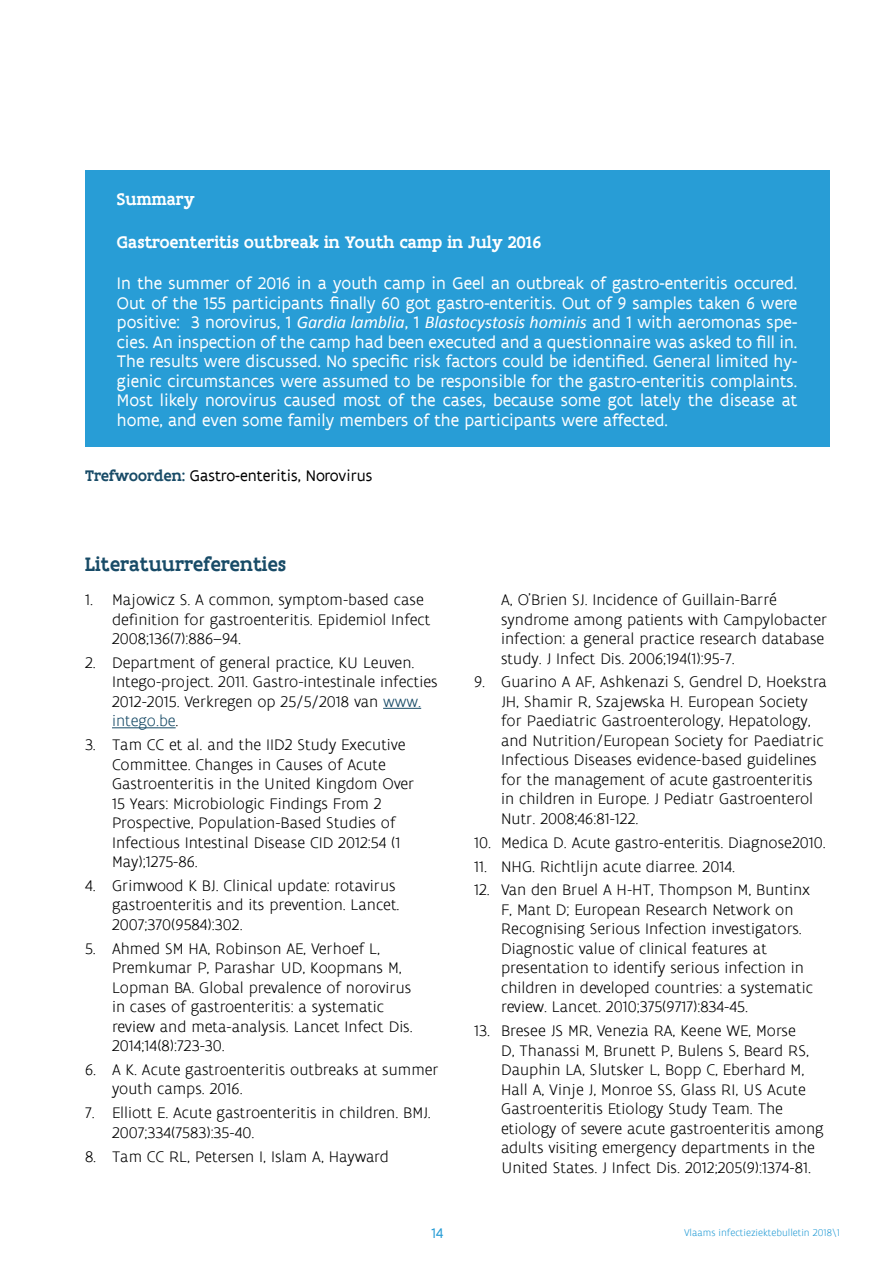
<style>
.page{position:relative;width:893px;height:1263px;background:#fff}
.page>*{position:absolute;margin:0;border:0;box-sizing:border-box;transform-origin:0 0}
.t1{font:500 21px "Flanders Art Serif";color:#184b67}
.t2{font:18px/19.5px "Flanders Art Sans";color:#fff;text-align:justify}
.t3{font:500 18px "Flanders Art Serif";color:#fff}
.t4{font:300 16.5px/19.5px "Flanders Art Sans";color:#000}
.t5{font:16.5px "Flanders Art Sans";color:#000}
.t6{font:15px "Flanders Art Sans";color:#289dd6}
.t7{font:300 10.5px "Flanders Art Sans";color:#289dd6}
.s1{font-family:"Calibri";font-style:italic}
.s2{font-family:"Flanders Art Serif";font-weight:500;color:#184b67}
.s3{color:#184b67}
</style>
<div class="page">
<hr style="left:383px;top:708px;width:38px;height:1px;background:#184b67">
<hr style="left:112px;top:727px;width:64px;height:1px;background:#184b67">
<div style="left:85px;top:170px;width:744px;height:277px;background:#289dd6"></div>
<p class="t3" style="left:117px;top:187px;width:80px">Summary</p>
<p class="t3" style="left:117px;top:231px;width:426px">Gastroenteritis outbreak in Youth camp in July 2016</p>
<p class="t2" style="left:117px;top:274px;width:682px">In the summer of 2016 in a youth camp in Geel an outbreak of gastro-enteritis occured.<br>Out of the 155 participants finally 60 got gastro-enteritis. Out of 9 samples taken 6 were positive: 3 norovirus, 1 <span class="s1">Gardia lamblia</span>, 1 <span class="s1">Blastocystosis hominis</span> and 1 with aeromonas spe&shy;cies. An inspection of the camp had been executed and a questionnaire was asked to fill in.<br>The results were discussed. No specific risk factors could be identified. General limited hy&shy;gienic circumstances were assumed to be responsible for the gastro-enteritis complaints.<br>Most likely norovirus caused most of the cases, because some got lately the disease at home, and even some family members of the participants were affected.</p>
<p class="t5" style="left:85px;top:465px;width:289px"><span class="s2">Trefwoorden:</span> Gastro-enteritis, Norovirus</p>
<p class="t1" style="left:85px;top:551px;width:203px">Literatuurreferenties</p>
<p class="t4" style="left:112px;top:590px;width:320px;text-indent:-27px">1. Majowicz S. A common, symptom-based case definition for gastroenteritis. Epidemiol Infect<br>2008;136(7):886–94.</p>
<p class="t4" style="left:112px;top:653px;width:327px;text-indent:-27px">2. Department of general practice, KU Leuven.<br>Intego-project. 2011. Gastro-intestinale infecties 2012-2015. Verkregen op 25/5/2018 van <span class="s3">www. intego.be</span>.</p>
<p class="t4" style="left:112px;top:735px;width:304px;text-indent:-27px">3. Tam CC et al. and the IID2 Study Executive Committee. Changes in Causes of Acute Gastroenteritis in the United Kingdom Over 15 Years: Microbiologic Findings From 2<br>Prospective, Population-Based Studies of Infectious Intestinal Disease CID 2012:54 (1<br>May);1275-86.</p>
<p class="t4" style="left:112px;top:876px;width:289px;text-indent:-27px">4. Grimwood K BJ. Clinical update: rotavirus gastroenteritis and its prevention. Lancet.<br>2007;370(9584):302.</p>
<p class="t4" style="left:112px;top:939px;width:302px;text-indent:-27px">5. Ahmed SM HA, Robinson AE, Verhoef L, Premkumar P, Parashar UD, Koopmans M, Lopman BA. Global prevalence of norovirus in cases of gastroenteritis: a systematic review and meta-analysis. Lancet Infect Dis.<br>2014;14(8):723-30.</p>
<p class="t4" style="left:112px;top:1060px;width:328px;text-indent:-27px">6. A K. Acute gastroenteritis outbreaks at summer youth camps. 2016.</p>
<p class="t4" style="left:112px;top:1103px;width:320px;text-indent:-27px">7. Elliott E. Acute gastroenteritis in children. BMJ.<br>2007;334(7583):35-40.</p>
<p class="t4" style="left:85px;top:1147px;width:305px">8. Tam CC RL, Petersen I, Islam A, Hayward</p>
<p class="t4" style="left:501px;top:590px;width:328px">A, O'Brien SJ. Incidence of Guillain-Barré syndrome among patients with Campylobacter infection: a general practice research database study. J Infect Dis. 2006;194(1):95-7.</p>
<p class="t4" style="left:501px;top:673px;width:327px;text-indent:-27px">9. Guarino A AF, Ashkenazi S, Gendrel D, Hoekstra JH, Shamir R, Szajewska H. European Society for Paediatric Gastroenterology, Hepatology, and Nutrition/European Society for Paediatric Infectious Diseases evidence-based guidelines for the management of acute gastroenteritis in children in Europe. J Pediatr Gastroenterol Nutr. 2008;46:81-122.</p>
<p class="t4" style="left:474px;top:833px;width:353px">10. Medica D. Acute gastro-enteritis. Diagnose2010.</p>
<p class="t4" style="left:474px;top:857px;width:262px">11. NHG. Richtlijn acute diarree. 2014.</p>
<p class="t4" style="left:501px;top:880px;width:313px;text-indent:-27px">12. Van den Bruel A H-HT, Thompson M, Buntinx F, Mant D; European Research Network on Recognising Serious Infection investigators.<br>Diagnostic value of clinical features at presentation to identify serious infection in children in developed countries: a systematic review. Lancet. 2010;375(9717):834-45.</p>
<p class="t4" style="left:501px;top:1021px;width:324px;text-indent:-27px">13. Bresee JS MR, Venezia RA, Keene WE, Morse<br>D, Thanassi M, Brunett P, Bulens S, Beard RS, Dauphin LA, Slutsker L, Bopp C, Eberhard M, Hall A, Vinje J, Monroe SS, Glass RI, US Acute Gastroenteritis Etiology Study Team. The etiology of severe acute gastroenteritis among adults visiting emergency departments in the United States. J Infect Dis. 2012;205(9):1374-81.</p>
<p class="t6" style="left:431px;top:1224px;width:13px">14</p>
<p class="t7" style="left:684px;top:1227px;width:157px">Vlaams infectieziektebulletin 2018\1</p>
</div>
